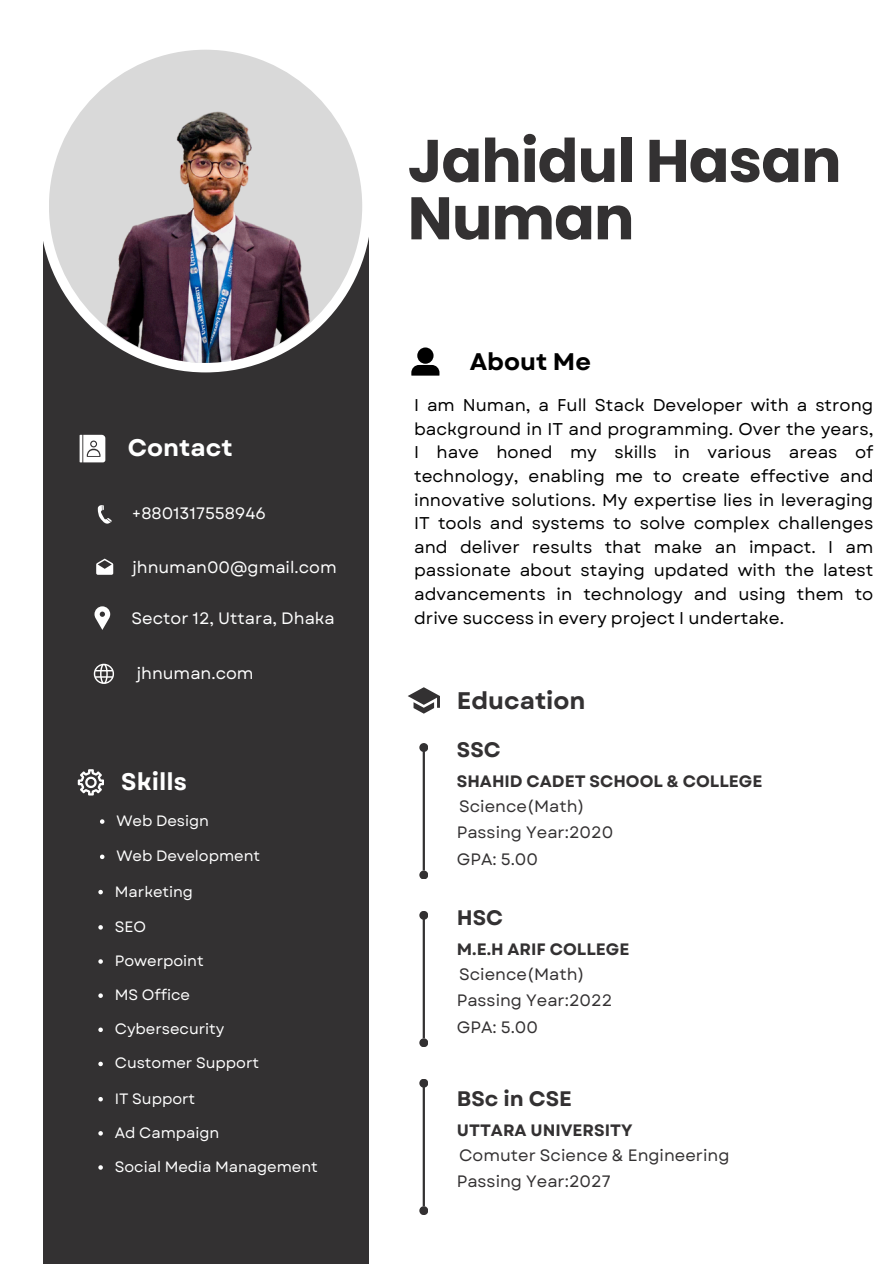
<style>
.page{position:relative;width:894px;height:1264px;background:#fff}
.page>*{position:absolute;margin:0;border:0;box-sizing:border-box;transform-origin:0 0}
.t1{font:700 60px/57.3px "Poppins";letter-spacing:-.015em;color:#333132}
.t2{font:700 24px "Garet";color:#fff}
.t3{font:700 24px "Garet";color:#333132}
.t4{font:700 24px "Garet";color:#000}
.t5{font:700 21px "Garet";color:#333132}
.t6{font:16.95px/23.7px "Garet";color:#000;text-align:justify}
.t7{font:16.5px "Garet";color:#333132}
.t8{font:16.5px "Garet";color:#fff}
.t9{font:700 16.5px "Garet";color:#333132}
.t10{font:15px "Garet";letter-spacing:-.005em;color:#fff}
</style>
<div class="page">
<div style="left:43px;top:206px;width:325px;height:1057px;background:#333132"></div>
<div style="left:39px;top:40px;width:332px;height:332px;background:#fff;border-radius:50%"></div>
<div style="left:49px;top:50px;width:313px;height:313px;background:#d9d9d9;border-radius:50%"></div>
<svg style="left:408px;top:687px;width:32px;height:26px"></svg>
<hr style="left:422px;top:751px;width:3px;height:119px;background:#333132">
<div style="left:419px;top:870px;width:9px;height:9px;background:#333132;border-radius:50%"></div>
<div style="left:419px;top:743px;width:9px;height:9px;background:#333132;border-radius:50%"></div>
<svg style="left:80px;top:435px;width:25px;height:27px"></svg>
<svg style="left:411px;top:347px;width:28px;height:28px"></svg>
<svg style="left:78px;top:769px;width:26px;height:26px"></svg>
<svg style="left:94px;top:606px;width:16px;height:24px"></svg>
<svg style="left:96px;top:558px;width:17px;height:17px"></svg>
<svg style="left:98px;top:505px;width:13px;height:19px"></svg>
<img style="left:54px;top:60px;width:303px;height:303px;border-radius:50%">
<svg style="left:94px;top:663px;width:20px;height:21px"></svg>
<svg style="left:100px;top:854px;width:4px;height:5px"></svg>
<svg style="left:98px;top:889px;width:5px;height:5px"></svg>
<svg style="left:100px;top:819px;width:4px;height:4px"></svg>
<hr style="left:422px;top:918px;width:3px;height:120px;background:#333132">
<div style="left:419px;top:1038px;width:9px;height:9px;background:#333132;border-radius:50%"></div>
<div style="left:419px;top:910px;width:9px;height:9px;background:#333132;border-radius:50%"></div>
<hr style="left:422px;top:1086px;width:3px;height:120px;background:#333132">
<div style="left:419px;top:1206px;width:9px;height:9px;background:#333132;border-radius:50%"></div>
<div style="left:419px;top:1078px;width:9px;height:9px;background:#333132;border-radius:50%"></div>
<svg style="left:98px;top:925px;width:5px;height:4px"></svg>
<svg style="left:98px;top:959px;width:5px;height:4px"></svg>
<svg style="left:98px;top:993px;width:5px;height:4px"></svg>
<svg style="left:98px;top:1027px;width:5px;height:5px"></svg>
<svg style="left:98px;top:1061px;width:5px;height:5px"></svg>
<svg style="left:98px;top:1097px;width:5px;height:4px"></svg>
<svg style="left:98px;top:1131px;width:5px;height:4px"></svg>
<svg style="left:98px;top:1165px;width:5px;height:4px"></svg>
<p class="t2" style="left:128px;top:430px;width:106px">Contact</p>
<p class="t8" style="left:132px;top:501px;width:136px">+8801317558946</p>
<p class="t8" style="left:132px;top:555px;width:206px">jhnuman00@gmail.com</p>
<p class="t8" style="left:131px;top:606px;width:205px">Sector 12, Uttara, Dhaka</p>
<p class="t8" style="left:137px;top:661px;width:118px">jhnuman.com</p>
<p class="t2" style="left:121px;top:764px;width:67px">Skills</p>
<p class="t10" style="left:116px;top:810px;width:94px">Web Design</p>
<p class="t10" style="left:116px;top:845px;width:145px">Web Development</p>
<p class="t10" style="left:115px;top:880px;width:80px">Marketing</p>
<p class="t10" style="left:115px;top:915px;width:33px">SEO</p>
<h2 class="t10" style="left:115px;top:949px;width:90px">Powerpoint</h2>
<p class="t10" style="left:115px;top:984px;width:77px">MS Office</p>
<h3 class="t10" style="left:115px;top:1018px;width:111px">Cybersecurity</h3>
<p class="t10" style="left:115px;top:1052px;width:146px">Customer Support</p>
<p class="t10" style="left:115px;top:1087px;width:82px">IT Support</p>
<p class="t10" style="left:115px;top:1121px;width:106px">Ad Campaign</p>
<h6 class="t10" style="left:115px;top:1155px;width:204px">Social Media Management</h6>
<p class="t1" style="left:407px;top:132px;width:435px">Jahidul Hasan<br>Numan</p>
<p class="t4" style="left:469px;top:344px;width:123px">About Me</p>
<h2 class="t6" style="left:414px;top:393px;width:460px">I am Numan, a Full Stack Developer with a strong background in IT and programming. Over the years, I have honed my skills in various areas of technology, enabling me to create effective and innovative solutions. My expertise lies in leveraging IT tools and systems to solve complex challenges and deliver results that make an impact. I am passionate about staying updated with the latest advancements in technology and using them to drive success in every project I undertake.</h2>
<h2 class="t3" style="left:456px;top:682px;width:130px">Education</h2>
<p class="t5" style="left:456px;top:734px;width:45px">SSC</p>
<p class="t9" style="left:456px;top:769px;width:307px">SHAHID CADET SCHOOL &amp; COLLEGE</p>
<p class="t7" style="left:459px;top:794px;width:127px">Science(Math)</p>
<p class="t7" style="left:456px;top:820px;width:158px">Passing Year:2020</p>
<p class="t7" style="left:456px;top:847px;width:83px">GPA: 5.00</p>
<p class="t5" style="left:456px;top:902px;width:48px">HSC</p>
<p class="t9" style="left:456px;top:936px;width:174px">M.E.H ARIF COLLEGE</p>
<p class="t7" style="left:459px;top:962px;width:127px">Science(Math)</p>
<p class="t7" style="left:456px;top:988px;width:157px">Passing Year:2022</p>
<p class="t7" style="left:456px;top:1015px;width:83px">GPA: 5.00</p>
<p class="t5" style="left:456px;top:1083px;width:116px">BSc in CSE</p>
<h1 class="t9" style="left:456px;top:1118px;width:177px">UTTARA UNIVERSITY</h1>
<p class="t7" style="left:459px;top:1143px;width:272px">Comuter Science &amp; Engineering</p>
<h2 class="t7" style="left:456px;top:1169px;width:155px">Passing Year:2027</h2>
</div>
